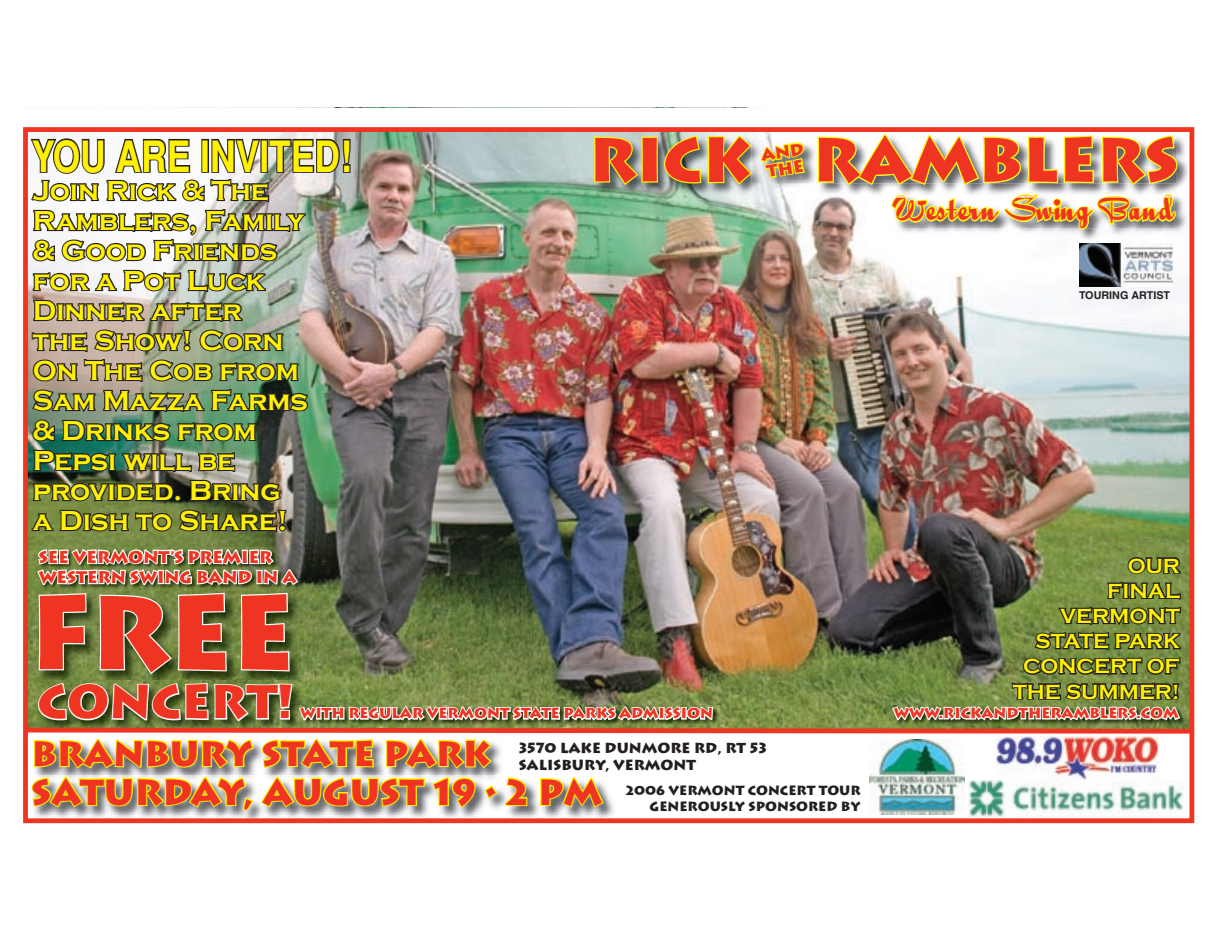
<style>
.page{position:relative;width:1215px;height:945px;background:#fff}
.page>*{position:absolute;margin:0;border:0;box-sizing:border-box;transform-origin:0 0}
.t1{font:900 103.2px "Lithos";color:#ef3522}
.t2{font:900 61.2px "Lithos";color:#ef3522}
.t3{font:900 46.8px "Lithos";color:#ef3522}
.t4{font:700 condensed 43.2px "Helvetica";color:#fff101}
.t5{font:38.4px "Quigley Wiggly NF";color:#ef3522}
.t6{font:900 36px "Lithos";color:#ef3522}
.t7{font:900 34.8px "Lithos";color:#ef3522}
.t8{font:700 28.2px/30px "Copperplate Gothic";color:#fff101}
.t9{font:700 21px/25.2px "Copperplate Gothic";color:#fff101;text-align:right}
.t10{font:900 16.8px/20.1px "Lithos";color:#ef3522}
.t11{font:900 14.4px "Lithos";color:#ef3522}
.t12{font:900 14.4px/16.8px "Lithos";color:#231f20}
.t13{font:900 13.2px/15.6px "Lithos";color:#231f20;text-align:right}
.t14{font:700 10.8px "Helvetica";color:#231f20}
</style>
<div class="page">
<img style="left:23px;top:127px;width:1171px;height:696px">
<img style="left:759px;top:141px;width:59px;height:51px">
<img style="left:818px;top:141px;width:1px;height:42px">
<img style="left:592px;top:133px;width:214px;height:54px">
<img style="left:26px;top:547px;width:1166px;height:266px">
<h3 class="t4" style="left:32px;top:131px;width:322px">YOU ARE INVITED!</h3>
<p class="t8" style="left:33px;top:176px;width:277px">Join Rick &amp; The<br>Ramblers, Family &amp; Good Friends for a Pot Luck<br>Dinner after<br>the Show! Corn<br>On The Cob from<br>Sam Mazza Farms &amp; Drinks from<br>Pepsi will be provided. Bring<br>a Dish to Share!</p>
<h2 class="t2" style="left:589px;top:122px;width:591px">RICK RAMBLERS</h2>
<p class="t10" style="left:760px;top:147px;width:45px;line-height:16.8px;rotate:-9deg">AND<br>THE</p>
<h3 class="t5" style="left:892px;top:189px;width:282px">Western Swing Band</h3>
<p class="t14" style="left:1079px;top:289px;width:93px">TOURING ARTIST</p>
<p class="t10" style="left:39px;top:547px;width:259px">SEE VERMONT’S PREMIER<br>WESTERN SWING BAND IN A</p>
<h1 class="t1" style="left:29px;top:569px;width:268px">FREE</h1>
<h3 class="t3" style="left:38px;top:673px;width:257px">CONCERT!</h3>
<p class="t11" style="left:300px;top:704px;width:414px">WITH REGULAR VERMONT STATE PARKS ADMISSION</p>
<p class="t7" style="left:32px;top:732px;width:460px">BRANBURY STATE PARK</p>
<p class="t6" style="left:32px;top:770px;width:573px">SATURDAY, AUGUST 19 • 2 PM</p>
<p class="t12" style="left:519px;top:739px;width:250px">3570 LAKE DUNMORE RD, RT 53<br>SALISBURY, VERMONT</p>
<p class="t13" style="left:626px;top:782px;width:236px">2006 VERMONT CONCERT TOUR<br>GENEROUSLY SPONSORED BY</p>
<p class="t9" style="left:1013px;top:553px;width:169px">OUR<br>FINAL<br>VERMONT<br>STATE PARK<br>CONCERT OF<br>THE SUMMER!</p>
<p class="t11" style="left:894px;top:704px;width:287px">WWW.RICKANDTHERAMBLERS.COM</p>
</div>
